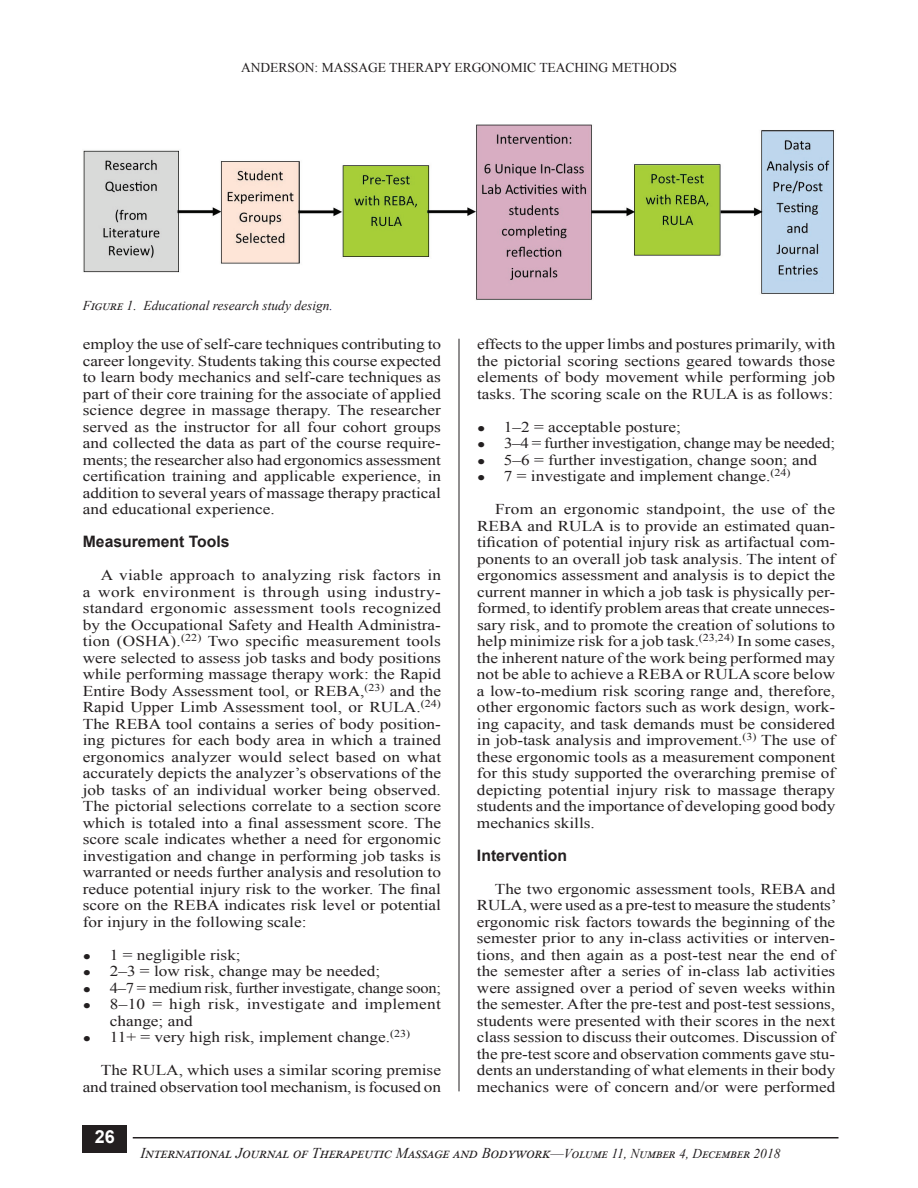
<style>
.page{position:relative;width:918px;height:1188px;background:#fff}
.page>*{position:absolute;margin:0;border:0;box-sizing:border-box;transform-origin:0 0}
.t1{font:700 18px "Arial";color:#fff}
.t2{font:700 15.75px "Arial";color:#231f20}
.t3{font:15px/16.5px "Times New Roman";color:#231f20;text-align:justify;scale:1.15 1}
.t4{font:15px/16.5px "Times New Roman";color:#231f20;text-align:justify;scale:1.14 1}
.t5{font:italic 15px "Times New Roman";color:#231f20}
.t6{font:15px/16.5px "Times New Roman";letter-spacing:.02em;color:#231f20;scale:1.15 1}
.t7{font:15px "Times New Roman";color:#231f20;scale:1.1 1}
.t8{font:15px "Times New Roman";color:#231f20;scale:1.13 1}
.t9{font:13.5px "Times New Roman";color:#231f20}
.t10{font:italic 13.5px "Times New Roman";color:#231f20}
.s1{color:#211e5f}
.s2{font-size:12px}
.s3{font-size:13.5px}
</style>
<div class="page">
<div style="left:82px;top:1125px;width:45px;height:28px;background:#231f20"></div>
<hr style="left:133px;top:1137px;width:705px;height:1px;background:#231f20">
<hr style="left:459px;top:339px;width:1px;height:752px;background:#231f20">
<img style="left:83px;top:124px;width:751px;height:176px">
<p class="t9" style="left:241px;top:59px;width:437px">ANDERSON: MASSAGE THERAPY ERGONOMIC TEACHING METHODS</p>
<p class="t10" style="left:83px;top:296px;width:252px">Figure 1. Educational research study design<span class="s1">.</span></p>
<p class="t3" style="left:83px;top:336px;width:313px">employ the use of self-care techniques contributing to career longevity. Students taking this course expected to learn body mechanics and self-care techniques as part of their core training for the associate of applied science degree in massage therapy. The researcher served as the instructor for all four cohort groups and collected the data as part of the course require&shy;ments; the researcher also had ergonomics assessment certification training and applicable experience, in addition to several years of massage therapy practical and educational experience.</p>
<p class="t2" style="left:83px;top:530px;width:148px">Measurement Tools</p>
<p class="t3" style="left:83px;top:567px;width:313px;text-indent:18px">A viable approach to analyzing risk factors in a work environment is through using industry&shy;standard ergonomic assessment tools recognized by the Occupational Safety and Health Administra&shy;tion (OSHA).<sup>(22)</sup> Two specific measurement tools were selected to assess job tasks and body positions while performing massage therapy work: the Rapid Entire Body Assessment tool, or REBA,<sup>(23)</sup> and the Rapid Upper Limb Assessment tool, or RULA.<sup>(24)<br></sup>The REBA tool contains a series of body position&shy;ing pictures for each body area in which a trained ergonomics analyzer would select based on what accurately depicts the analyzer’s observations of the job tasks of an individual worker being observed.<br>The pictorial selections correlate to a section score which is totaled into a final assessment score. The score scale indicates whether a need for ergonomic investigation and change in performing job tasks is warranted or needs further analysis and resolution to reduce potential injury risk to the worker. The final score on the REBA indicates risk level or potential for injury in the following scale:</p>
<p class="t3" style="left:83px;top:946px;width:139px"><span class="s2">●</span> 1 = negligible risk;</p>
<p class="t3" style="left:83px;top:963px;width:260px"><span class="s2">●</span> 2–3 = low risk, change may be needed;</p>
<p class="t7" style="left:83px;top:977px;width:327px"><span class="s2">●</span> 4–7 = medium risk, further investigate, change soon;</p>
<p class="t6" style="left:110px;top:996px;width:289px;text-indent:-27px"><span class="s2">●</span> 8–10 = high risk, investigate and implement change; and</p>
<p class="t3" style="left:83px;top:1029px;width:286px"><span class="s2">●</span> 11+ = very high risk, implement change.<sup>(23)</sup></p>
<p class="t3" style="left:83px;top:1062px;width:313px;text-align:right">The RULA, which uses a similar scoring premise and trained observation tool mechanism, is focused on</p>
<p class="t1" style="left:95px;top:1124px;width:22px">26</p>
<p class="t3" style="left:477px;top:336px;width:313px">effects to the upper limbs and postures primarily, with the pictorial scoring sections geared towards those elements of body movement while performing job tasks. The scoring scale on the RULA is as follows:</p>
<p class="t3" style="left:477px;top:418px;width:179px"><span class="s2">●</span> 1–2 = acceptable posture;</p>
<p class="t8" style="left:477px;top:433px;width:318px"><span class="s2">●</span> 3–4 = further investigation, change may be needed;</p>
<p class="t3" style="left:477px;top:451px;width:297px"><span class="s2">●</span> 5–6 = further investigation, change soon; and</p>
<p class="t3" style="left:477px;top:468px;width:274px"><span class="s2">●</span> 7 = investigate and implement change.<sup>(24)</sup></p>
<p class="t3" style="left:477px;top:501px;width:313px;text-indent:18px">From an ergonomic standpoint, the use of the REBA and RULA is to provide an estimated quan&shy;tification of potential injury risk as artifactual com&shy;ponents to an overall job task analysis. The intent of ergonomics assessment and analysis is to depict the current manner in which a job task is physically per&shy;formed, to identify problem areas that create unneces&shy;sary risk, and to promote the creation of solutions to help minimize risk for a job task.<sup>(23,24)</sup> In some cases, the inherent nature of the work being performed may not be able to achieve a REBA or RULA score below a low-to-medium risk scoring range and, therefore, other ergonomic factors such as work design, work&shy;ing capacity, and task demands must be considered in job-task analysis and improvement.<sup>(3)</sup> The use of these ergonomic tools as a measurement component for this study supported the overarching premise of depicting potential injury risk to massage therapy students and the importance of developing good body mechanics skills.</p>
<p class="t2" style="left:477px;top:844px;width:92px">Intervention</p>
<p class="t4" style="left:477px;top:880px;width:317px;text-indent:18px">The two ergonomic assessment tools, REBA and RULA, were used as a pre-test to measure the students’ ergonomic risk factors towards the beginning of the semester prior to any in-class activities or interven&shy;tions, and then again as a post-test near the end of the semester after a series of in-class lab activities were assigned over a period of seven weeks within the semester. After the pre-test and post-test sessions, students were presented with their scores in the next class session to discuss their outcomes. Discussion of the pre-test score and observation comments gave stu&shy;dents an understanding of what elements in their body mechanics were of concern and/or were performed</p>
<p class="t5" style="left:140px;top:1143px;width:642px">International Journal of Therapeutic Massage and Bodywork—<span class="s3">Volume 11, Number 4, December 2018</span></p>
</div>
